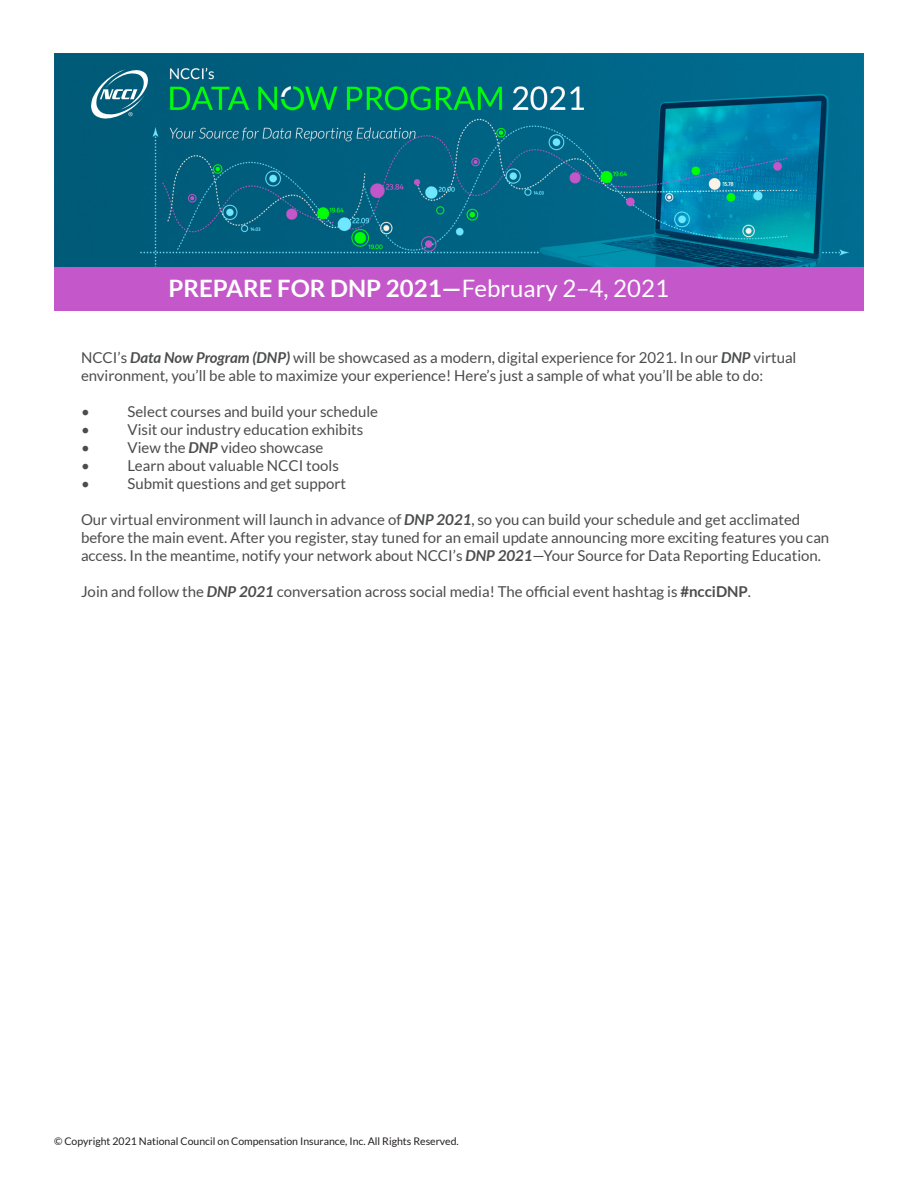
<style>
.page{position:relative;width:918px;height:1188px;background:#fff}
.page>*{position:absolute;margin:0;border:0;box-sizing:border-box;transform-origin:0 0}
.t1{font:700 24px "Lato";color:#fff}
.t2{font:15px/18px "Lato";color:#4b4c4d}
.BckPg{font:10.5px "Lato";color:#231f20}
.s1{font-weight:400}
.s2{font-weight:700;font-style:italic}
.s3{font-weight:700}
</style>
<div class="page">
<img style="left:54px;top:54px;width:810px;height:213px">
<svg style="left:91px;top:69px;width:57px;height:50px"></svg>
<div style="left:54px;top:267px;width:810px;height:43px;background:#c457c9"></div>
<p class="t1" style="left:169px;top:275px;width:502px">PREPARE FOR DNP 2021—<span class="s1">February 2–4, 2021</span></p>
<p class="t2" style="left:81px;top:349px;width:717px">NCCI’s <span class="s2">Data Now Program (DNP)</span> will be showcased as a modern, digital experience for 2021. In our <span class="s2">DNP</span> virtual</p>
<p class="t2" style="left:81px;top:367px;width:684px">environment, you’ll be able to maximize your experience! Here’s just a sample of what you’ll be able to do:</p>
<p class="t2" style="left:81px;top:403px;width:10px">•</p>
<p class="t2" style="left:128px;top:403px;width:252px">Select courses and build your schedule</p>
<p class="t2" style="left:81px;top:421px;width:10px">•</p>
<p class="t2" style="left:128px;top:421px;width:237px">Visit our industry education exhibits</p>
<p class="t2" style="left:81px;top:439px;width:10px">•</p>
<p class="t2" style="left:128px;top:439px;width:197px">View the <span class="s2">DNP</span> video showcase</p>
<p class="t2" style="left:81px;top:457px;width:10px">•</p>
<p class="t2" style="left:128px;top:457px;width:213px">Learn about valuable NCCI tools</p>
<p class="t2" style="left:81px;top:475px;width:10px">•</p>
<p class="t2" style="left:128px;top:475px;width:220px">Submit questions and get support</p>
<p class="t2" style="left:81px;top:511px;width:750px">Our virtual environment will launch in advance of <span class="s2">DNP 2021</span>, so you can build your schedule and get acclimated before the main event. After you register, stay tuned for an email update announcing more exciting features you can access. In the meantime, notify your network about NCCI’s <span class="s2">DNP 2021</span>—Your Source for Data Reporting Education.</p>
<p class="t2" style="left:81px;top:583px;width:672px">Join and follow the <span class="s2">DNP 2021</span> conversation across social media! The official event hashtag is <span class="s3">#ncciDNP</span>.</p>
<p class="BckPg" style="left:54px;top:1136px;width:406px">© Copyright 2021 National Council on Compensation Insurance, Inc. All Rights Reserved.</p>
</div>
